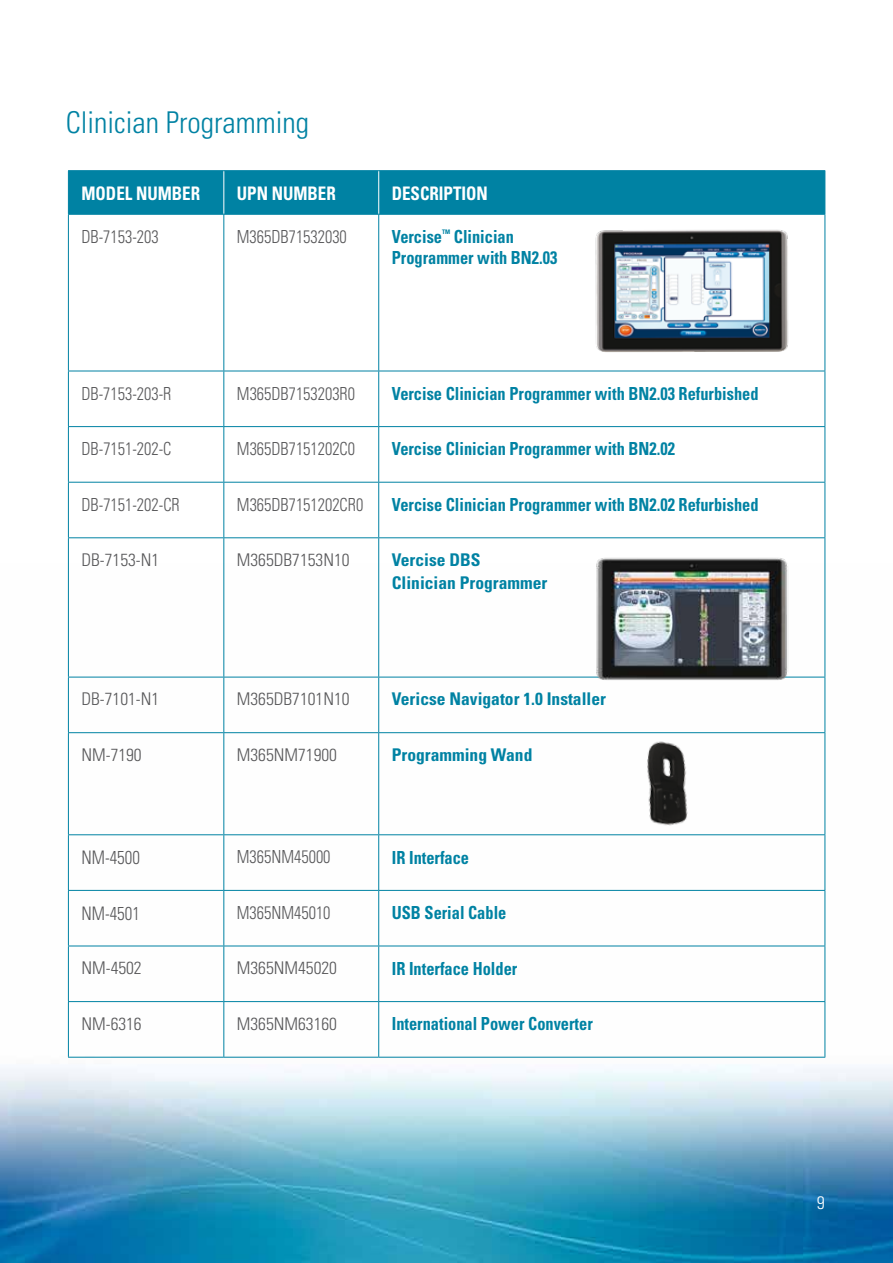
<style>
.page{position:relative;width:893px;height:1263px;background:#fff}
.page>*{position:absolute;margin:0;border:0;box-sizing:border-box;transform-origin:0 0}
.t1{font:300 condensed 30px "Univers";color:#0082a3}
.t2{font:700 condensed 18.6px "Univers";color:#fff;scale:.91 1}
.t3{font:300 condensed 18.6px "Univers";color:#58585a;scale:.91 1}
.t4{font:700 condensed 18px/21px "Univers";color:#0082a3;scale:.91 1}
.t5{font:300 condensed 18px "Univers";color:#58585a;scale:.91 1}
.t6{font:300 condensed 18px "Univers";color:#fff}
.t7{font:300 condensed 17.55px "Univers";color:#58585a}
.t8{font:700 condensed 17.55px/22.5px "Univers";color:#0082a3}
</style>
<div class="page">
<img style="left:0;top:563px;width:893px;height:700px">
<div style="left:69px;top:171px;width:755px;height:43px;background:#0082a3"></div>
<hr style="left:223px;top:171px;width:1px;height:43px;background:#fff">
<hr style="left:378px;top:171px;width:1px;height:43px;background:#fff">
<hr style="left:68px;top:215px;width:1px;height:156px;background:#0082a3">
<hr style="left:223px;top:215px;width:1px;height:156px;background:#0082a3">
<hr style="left:378px;top:215px;width:1px;height:156px;background:#0082a3">
<hr style="left:824px;top:215px;width:1px;height:156px;background:#0082a3">
<hr style="left:68px;top:371px;width:156px;height:1px;background:#0082a3">
<hr style="left:68px;top:371px;width:1px;height:55px;background:#0082a3">
<hr style="left:224px;top:371px;width:155px;height:1px;background:#0082a3">
<hr style="left:223px;top:371px;width:1px;height:55px;background:#0082a3">
<hr style="left:379px;top:371px;width:446px;height:1px;background:#0082a3">
<hr style="left:378px;top:371px;width:1px;height:55px;background:#0082a3">
<hr style="left:824px;top:371px;width:1px;height:55px;background:#0082a3">
<hr style="left:68px;top:426px;width:156px;height:1px;background:#0082a3">
<hr style="left:68px;top:427px;width:1px;height:55px;background:#0082a3">
<hr style="left:224px;top:426px;width:155px;height:1px;background:#0082a3">
<hr style="left:223px;top:427px;width:1px;height:55px;background:#0082a3">
<hr style="left:379px;top:426px;width:446px;height:1px;background:#0082a3">
<hr style="left:378px;top:427px;width:1px;height:55px;background:#0082a3">
<hr style="left:824px;top:427px;width:1px;height:55px;background:#0082a3">
<hr style="left:68px;top:482px;width:156px;height:1px;background:#0082a3">
<hr style="left:68px;top:483px;width:1px;height:54px;background:#0082a3">
<hr style="left:224px;top:482px;width:155px;height:1px;background:#0082a3">
<hr style="left:223px;top:483px;width:1px;height:54px;background:#0082a3">
<hr style="left:379px;top:482px;width:446px;height:1px;background:#0082a3">
<hr style="left:378px;top:483px;width:1px;height:54px;background:#0082a3">
<hr style="left:824px;top:483px;width:1px;height:54px;background:#0082a3">
<hr style="left:68px;top:537px;width:156px;height:1px;background:#0082a3">
<hr style="left:68px;top:538px;width:1px;height:139px;background:#0082a3">
<hr style="left:224px;top:537px;width:155px;height:1px;background:#0082a3">
<hr style="left:223px;top:538px;width:1px;height:139px;background:#0082a3">
<hr style="left:379px;top:537px;width:446px;height:1px;background:#0082a3">
<hr style="left:378px;top:538px;width:1px;height:139px;background:#0082a3">
<hr style="left:824px;top:538px;width:1px;height:139px;background:#0082a3">
<hr style="left:68px;top:677px;width:156px;height:1px;background:#0082a3">
<hr style="left:68px;top:677px;width:1px;height:55px;background:#0082a3">
<hr style="left:224px;top:677px;width:155px;height:1px;background:#0082a3">
<hr style="left:223px;top:677px;width:1px;height:55px;background:#0082a3">
<hr style="left:379px;top:677px;width:446px;height:1px;background:#0082a3">
<hr style="left:378px;top:677px;width:1px;height:55px;background:#0082a3">
<hr style="left:824px;top:677px;width:1px;height:55px;background:#0082a3">
<hr style="left:68px;top:732px;width:156px;height:1px;background:#0082a3">
<hr style="left:68px;top:733px;width:1px;height:101px;background:#0082a3">
<hr style="left:224px;top:732px;width:155px;height:1px;background:#0082a3">
<hr style="left:223px;top:733px;width:1px;height:101px;background:#0082a3">
<hr style="left:379px;top:732px;width:446px;height:1px;background:#0082a3">
<hr style="left:378px;top:733px;width:1px;height:101px;background:#0082a3">
<hr style="left:824px;top:733px;width:1px;height:101px;background:#0082a3">
<hr style="left:68px;top:834px;width:156px;height:1px;background:#0082a3">
<hr style="left:68px;top:835px;width:1px;height:55px;background:#0082a3">
<hr style="left:224px;top:834px;width:155px;height:1px;background:#0082a3">
<hr style="left:223px;top:835px;width:1px;height:55px;background:#0082a3">
<hr style="left:379px;top:834px;width:446px;height:1px;background:#0082a3">
<hr style="left:378px;top:835px;width:1px;height:55px;background:#0082a3">
<hr style="left:824px;top:835px;width:1px;height:55px;background:#0082a3">
<hr style="left:68px;top:890px;width:156px;height:1px;background:#0082a3">
<hr style="left:68px;top:891px;width:1px;height:55px;background:#0082a3">
<hr style="left:224px;top:890px;width:155px;height:1px;background:#0082a3">
<hr style="left:223px;top:891px;width:1px;height:55px;background:#0082a3">
<hr style="left:379px;top:890px;width:446px;height:1px;background:#0082a3">
<hr style="left:378px;top:891px;width:1px;height:55px;background:#0082a3">
<hr style="left:824px;top:891px;width:1px;height:55px;background:#0082a3">
<hr style="left:68px;top:946px;width:156px;height:1px;background:#0082a3">
<hr style="left:68px;top:946px;width:1px;height:55px;background:#0082a3">
<hr style="left:224px;top:946px;width:155px;height:1px;background:#0082a3">
<hr style="left:223px;top:946px;width:1px;height:55px;background:#0082a3">
<hr style="left:379px;top:946px;width:446px;height:1px;background:#0082a3">
<hr style="left:378px;top:946px;width:1px;height:55px;background:#0082a3">
<hr style="left:824px;top:946px;width:1px;height:55px;background:#0082a3">
<hr style="left:68px;top:1001px;width:156px;height:1px;background:#0082a3">
<hr style="left:68px;top:1002px;width:1px;height:55px;background:#0082a3">
<hr style="left:224px;top:1001px;width:155px;height:1px;background:#0082a3">
<hr style="left:223px;top:1002px;width:1px;height:55px;background:#0082a3">
<hr style="left:379px;top:1001px;width:446px;height:1px;background:#0082a3">
<hr style="left:378px;top:1002px;width:1px;height:55px;background:#0082a3">
<hr style="left:824px;top:1002px;width:1px;height:55px;background:#0082a3">
<hr style="left:68px;top:1057px;width:156px;height:1px;background:#0082a3">
<hr style="left:224px;top:1057px;width:155px;height:1px;background:#0082a3">
<hr style="left:379px;top:1057px;width:446px;height:1px;background:#0082a3">
<hr style="left:68px;top:170px;width:156px;height:1px;background:#0082a3">
<hr style="left:68px;top:171px;width:1px;height:43px;background:#0082a3">
<hr style="left:224px;top:170px;width:155px;height:1px;background:#0082a3">
<hr style="left:379px;top:170px;width:446px;height:1px;background:#0082a3">
<hr style="left:824px;top:171px;width:1px;height:43px;background:#0082a3">
<hr style="left:68px;top:214px;width:156px;height:1px;background:#0082a3">
<hr style="left:224px;top:214px;width:155px;height:1px;background:#0082a3">
<hr style="left:379px;top:214px;width:446px;height:1px;background:#0082a3">
<img style="left:575px;top:203px;width:217px;height:149px">
<img style="left:596px;top:558px;width:202px;height:123px">
<img style="left:622px;top:733px;width:92px;height:104px">
<h1 class="t1" style="left:66px;top:105px;width:245px">Clinician Programming</h1>
<p class="t2" style="left:81px;top:182px;width:132px">MODEL NUMBER</p>
<p class="t2" style="left:237px;top:182px;width:110px">UPN NUMBER</p>
<p class="t2" style="left:392px;top:182px;width:107px">DESCRIPTION</p>
<p class="t5" style="left:81px;top:226px;width:86px">DB-7153-203</p>
<p class="t5" style="left:237px;top:226px;width:122px">M365DB71532030</p>
<p class="t4" style="left:392px;top:226px;width:183px">Vercise<sup>™</sup> Clinician<br>Programmer with BN2.03</p>
<p class="t5" style="left:81px;top:382px;width:100px">DB-7153-203-R</p>
<p class="t5" style="left:237px;top:382px;width:131px">M365DB7153203R0</p>
<p class="t4" style="left:392px;top:383px;width:404px">Vercise Clinician Programmer with BN2.03 Refurbished</p>
<p class="t5" style="left:82px;top:438px;width:100px">DB-7151-202-C</p>
<p class="t5" style="left:237px;top:438px;width:131px">M365DB7151202C0</p>
<p class="t4" style="left:392px;top:438px;width:313px">Vercise Clinician Programmer with BN2.02</p>
<p class="t5" style="left:82px;top:494px;width:109px">DB-7151-202-CR</p>
<p class="t5" style="left:237px;top:494px;width:140px">M365DB7151202CR0</p>
<p class="t4" style="left:392px;top:494px;width:404px">Vercise Clinician Programmer with BN2.02 Refurbished</p>
<p class="t7" style="left:81px;top:549px;width:79px">DB-7153-N1</p>
<p class="t7" style="left:237px;top:549px;width:114px">M365DB7153N10</p>
<p class="t8" style="left:392px;top:548px;width:157px">Vercise DBS<br>Clinician Programmer</p>
<p class="t7" style="left:81px;top:689px;width:79px">DB-7101-N1</p>
<p class="t7" style="left:237px;top:689px;width:114px">M365DB7101N10</p>
<p class="t8" style="left:392px;top:688px;width:216px">Vericse Navigator 1.0 Installer</p>
<p class="t7" style="left:81px;top:744px;width:62px">NM-7190</p>
<p class="t7" style="left:237px;top:744px;width:102px">M365NM71900</p>
<p class="t8" style="left:392px;top:743px;width:142px">Programming Wand</p>
<p class="t3" style="left:81px;top:846px;width:66px">NM-4500</p>
<p class="t5" style="left:237px;top:846px;width:104px">M365NM45000</p>
<p class="t4" style="left:392px;top:846px;width:86px">IR Interface</p>
<p class="t3" style="left:81px;top:902px;width:66px">NM-4501</p>
<p class="t5" style="left:237px;top:902px;width:104px">M365NM45010</p>
<p class="t4" style="left:392px;top:902px;width:127px">USB Serial Cable</p>
<p class="t7" style="left:81px;top:957px;width:62px">NM-4502</p>
<p class="t7" style="left:237px;top:957px;width:102px">M365NM45020</p>
<p class="t4" style="left:392px;top:958px;width:139px">IR Interface Holder</p>
<p class="t7" style="left:81px;top:1013px;width:62px">NM-6316</p>
<p class="t7" style="left:237px;top:1013px;width:102px">M365NM63160</p>
<p class="t4" style="left:392px;top:1013px;width:222px">International Power Converter</p>
<p class="t6" style="left:817px;top:1192px;width:9px">9</p>
</div>
